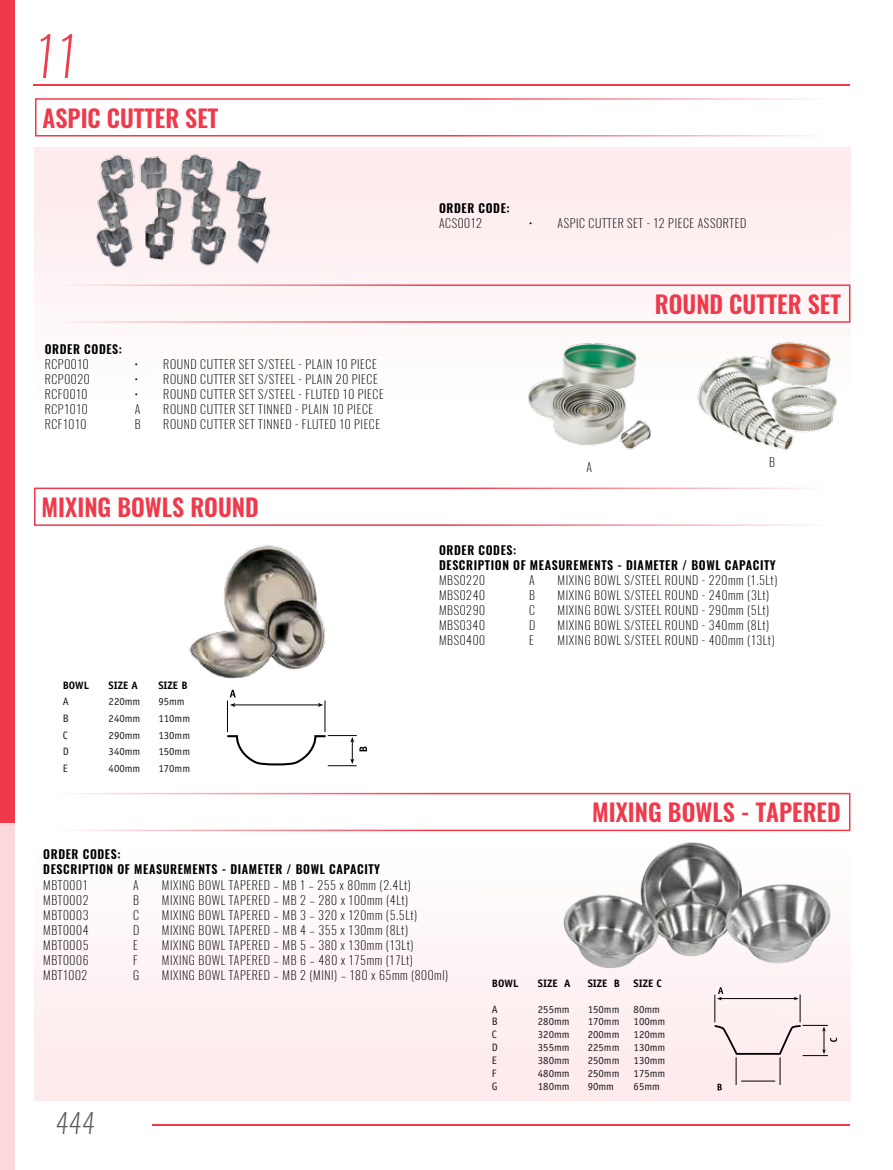
<style>
.page{position:relative;width:893px;height:1170px;background:#fff}
.page>*{position:absolute;margin:0;border:0;box-sizing:border-box;transform-origin:0 0}
.t1{font:italic 200 54px "Oswald";color:#ef3a4c}
.t2{font:italic 200 27px "Oswald";color:#58595b}
.t3{font:600 24px "Oswald";color:#ef3a4c}
.t4{font:200 12px "Oswald";letter-spacing:.05em;color:#000}
.t5{font:600 12px/15px "Oswald";letter-spacing:.05em;color:#000}
.t6{font:10.8px "Officina Sans";color:#1b1b1f}
.t7{font:700 10.8px "Officina Sans";color:#000}
</style>
<div class="page">
<div style="left:34px;top:147px;width:816px;height:287px;background:#fef4f5"></div>
<div style="left:34px;top:811px;width:816px;height:289px;background:#fef3f4"></div>
<img style="left:95px;top:154px;width:176px;height:113px">
<img style="left:189px;top:545px;width:136px;height:134px">
<img style="left:552px;top:837px;width:283px;height:131px">
<hr style="left:227px;top:700px;width:1px;height:32px;background:#000">
<hr style="left:233px;top:704px;width:86px;height:1px;background:#000">
<svg style="left:318px;top:703px;width:5px;height:4px"></svg>
<hr style="left:325px;top:700px;width:1px;height:32px;background:#000">
<svg style="left:230px;top:689px;width:6px;height:8px"></svg>
<svg style="left:227px;top:735px;width:140px;height:32px"></svg>
<svg style="left:230px;top:703px;width:5px;height:4px"></svg>
<svg style="left:714px;top:987px;width:123px;height:103px"></svg>
<div style="left:35px;top:98px;width:823px;height:38px;border:2px solid #ef3a4c"></div>
<div style="left:34px;top:487px;width:823px;height:39px;border:2px solid #ef3a4c"></div>
<div style="left:28px;top:284px;width:822px;height:39px;border:2px solid #ef3a4c"></div>
<div style="left:28px;top:792px;width:822px;height:39px;border:2px solid #ef3a4c"></div>
<img style="left:517px;top:343px;width:154px;height:107px">
<img style="left:692px;top:342px;width:147px;height:109px">
<div style="left:0;top:0;width:15px;height:1169px;background:#fbd8db"></div>
<hr style="left:152px;top:1124px;width:697px;height:1px;background:#ef3a4c">
<hr style="left:33px;top:84px;width:816px;height:2px;background:#ef3a4c">
<div style="left:0;top:0;width:15px;height:823px;background:#ef3a4c"></div>
<h1 class="t1" style="left:33px;top:19px;width:45px">11</h1>
<h3 class="t3" style="left:43px;top:101px;width:177px">ASPIC CUTTER SET</h3>
<p class="t5" style="left:45px;top:341px;width:79px">ORDER CODES:</p>
<p class="t4" style="left:45px;top:356px;width:45px">RCP0010</p>
<p class="t4" style="left:135px;top:356px;width:243px">• ROUND CUTTER SET S/STEEL - PLAIN 10 PIECE</p>
<p class="t4" style="left:45px;top:371px;width:46px">RCP0020</p>
<p class="t4" style="left:135px;top:371px;width:244px">• ROUND CUTTER SET S/STEEL - PLAIN 20 PIECE</p>
<p class="t4" style="left:45px;top:386px;width:44px">RCF0010</p>
<p class="t4" style="left:135px;top:386px;width:250px">• ROUND CUTTER SET S/STEEL - FLUTED 10 PIECE</p>
<p class="t4" style="left:45px;top:401px;width:44px">RCP1010</p>
<p class="t4" style="left:135px;top:401px;width:7px">A</p>
<p class="t4" style="left:163px;top:401px;width:211px">ROUND CUTTER SET TINNED - PLAIN 10 PIECE</p>
<p class="t4" style="left:45px;top:416px;width:43px">RCF1010</p>
<p class="t4" style="left:135px;top:416px;width:7px">B</p>
<p class="t4" style="left:163px;top:416px;width:218px">ROUND CUTTER SET TINNED - FLUTED 10 PIECE</p>
<h3 class="t3" style="left:42px;top:490px;width:219px">MIXING BOWLS ROUND</h3>
<p class="t7" style="left:63px;top:678px;width:28px">BOWL</p>
<p class="t7" style="left:109px;top:678px;width:31px">SIZE A</p>
<p class="t7" style="left:158px;top:678px;width:31px">SIZE B</p>
<p class="t6" style="left:63px;top:695px;width:8px">A</p>
<p class="t6" style="left:109px;top:695px;width:33px">220mm</p>
<p class="t6" style="left:158px;top:695px;width:28px">95mm</p>
<p class="t6" style="left:63px;top:712px;width:8px">B</p>
<p class="t6" style="left:109px;top:712px;width:33px">240mm</p>
<p class="t6" style="left:158px;top:712px;width:33px">110mm</p>
<p class="t6" style="left:63px;top:728px;width:7px">C</p>
<p class="t6" style="left:109px;top:728px;width:33px">290mm</p>
<p class="t6" style="left:158px;top:728px;width:33px">130mm</p>
<p class="t6" style="left:63px;top:745px;width:8px">D</p>
<p class="t6" style="left:109px;top:745px;width:33px">340mm</p>
<p class="t6" style="left:158px;top:745px;width:33px">150mm</p>
<p class="t6" style="left:63px;top:761px;width:7px">E</p>
<p class="t6" style="left:109px;top:761px;width:33px">400mm</p>
<p class="t6" style="left:158px;top:761px;width:33px">170mm</p>
<p class="t5" style="left:439px;top:201px;width:72px">ORDER CODE:</p>
<p class="t4" style="left:439px;top:215px;width:45px">ACS0012</p>
<p class="t4" style="left:529px;top:215px;width:219px">• ASPIC CUTTER SET - 12 PIECE ASSORTED</p>
<h3 class="t3" style="left:655px;top:287px;width:187px">ROUND CUTTER SET</h3>
<p class="t4" style="left:586px;top:459px;width:7px">A</p>
<p class="t4" style="left:769px;top:454px;width:7px">B</p>
<p class="t5" style="left:439px;top:543px;width:338px">ORDER CODES:<br>DESCRIPTION OF MEASUREMENTS - DIAMETER / BOWL CAPACITY</p>
<p class="t4" style="left:439px;top:572px;width:48px">MBS0220</p>
<p class="t4" style="left:529px;top:572px;width:7px">A</p>
<p class="t4" style="left:558px;top:572px;width:221px">MIXING BOWL S/STEEL ROUND - 220mm (1.5Lt)</p>
<p class="t4" style="left:439px;top:587px;width:48px">MBS0240</p>
<p class="t4" style="left:529px;top:587px;width:7px">B</p>
<p class="t4" style="left:558px;top:587px;width:213px">MIXING BOWL S/STEEL ROUND - 240mm (3Lt)</p>
<p class="t4" style="left:439px;top:602px;width:48px">MBS0290</p>
<p class="t4" style="left:529px;top:602px;width:7px">C</p>
<p class="t4" style="left:558px;top:602px;width:213px">MIXING BOWL S/STEEL ROUND - 290mm (5Lt)</p>
<p class="t4" style="left:439px;top:617px;width:48px">MBS0340</p>
<p class="t4" style="left:529px;top:617px;width:8px">D</p>
<p class="t4" style="left:558px;top:617px;width:213px">MIXING BOWL S/STEEL ROUND - 340mm (8Lt)</p>
<p class="t4" style="left:439px;top:632px;width:48px">MBS0400</p>
<p class="t4" style="left:529px;top:632px;width:6px">E</p>
<p class="t4" style="left:558px;top:632px;width:219px">MIXING BOWL S/STEEL ROUND - 400mm (13Lt)</p>
<h3 class="t3" style="left:592px;top:795px;width:250px">MIXING BOWLS - TAPERED</h3>
<p class="t5" style="left:43px;top:847px;width:338px">ORDER CODES:<br>DESCRIPTION OF MEASUREMENTS - DIAMETER / BOWL CAPACITY</p>
<p class="t4" style="left:43px;top:876px;width:46px">MBT0001</p>
<p class="t4" style="left:133px;top:876px;width:7px">A</p>
<p class="t4" style="left:162px;top:876px;width:251px">MIXING BOWL TAPERED – MB 1 – 255 x 80mm (2.4Lt)</p>
<p class="t4" style="left:43px;top:891px;width:47px">MBT0002</p>
<p class="t4" style="left:133px;top:891px;width:7px">B</p>
<p class="t4" style="left:162px;top:891px;width:248px">MIXING BOWL TAPERED – MB 2 – 280 x 100mm (4Lt)</p>
<p class="t4" style="left:43px;top:906px;width:47px">MBT0003</p>
<p class="t4" style="left:133px;top:906px;width:7px">C</p>
<p class="t4" style="left:162px;top:906px;width:257px">MIXING BOWL TAPERED – MB 3 – 320 x 120mm (5.5Lt)</p>
<p class="t4" style="left:43px;top:921px;width:47px">MBT0004</p>
<p class="t4" style="left:133px;top:921px;width:8px">D</p>
<p class="t4" style="left:162px;top:921px;width:248px">MIXING BOWL TAPERED – MB 4 – 355 x 130mm (8Lt)</p>
<p class="t4" style="left:43px;top:936px;width:47px">MBT0005</p>
<p class="t4" style="left:133px;top:936px;width:6px">E</p>
<p class="t4" style="left:162px;top:936px;width:253px">MIXING BOWL TAPERED – MB 5 – 380 x 130mm (13Lt)</p>
<p class="t4" style="left:43px;top:951px;width:47px">MBT0006</p>
<p class="t4" style="left:133px;top:951px;width:6px">F</p>
<p class="t4" style="left:162px;top:951px;width:253px">MIXING BOWL TAPERED – MB 6 – 480 x 175mm (17Lt)</p>
<p class="t4" style="left:43px;top:966px;width:46px">MBT1002</p>
<p class="t4" style="left:133px;top:966px;width:8px">G</p>
<p class="t4" style="left:162px;top:966px;width:288px">MIXING BOWL TAPERED – MB 2 (MINI) – 180 x 65mm (800ml)</p>
<h2 class="t2" style="left:55px;top:1104px;width:41px">444</h2>
<p class="t7" style="left:492px;top:976px;width:28px">BOWL</p>
<p class="t7" style="left:538px;top:976px;width:34px">SIZE A</p>
<p class="t7" style="left:588px;top:976px;width:34px">SIZE B</p>
<p class="t7" style="left:634px;top:976px;width:30px">SIZE C</p>
<p class="t6" style="left:492px;top:1002px;width:8px">A</p>
<p class="t6" style="left:538px;top:1002px;width:33px">255mm</p>
<p class="t6" style="left:588px;top:1002px;width:33px">150mm</p>
<p class="t6" style="left:634px;top:1002px;width:28px">80mm</p>
<p class="t6" style="left:492px;top:1015px;width:8px">B</p>
<p class="t6" style="left:538px;top:1015px;width:33px">280mm</p>
<p class="t6" style="left:588px;top:1015px;width:33px">170mm</p>
<p class="t6" style="left:634px;top:1015px;width:33px">100mm</p>
<p class="t6" style="left:492px;top:1028px;width:7px">C</p>
<p class="t6" style="left:538px;top:1028px;width:33px">320mm</p>
<p class="t6" style="left:588px;top:1028px;width:33px">200mm</p>
<p class="t6" style="left:634px;top:1028px;width:33px">120mm</p>
<p class="t6" style="left:492px;top:1041px;width:8px">D</p>
<p class="t6" style="left:538px;top:1041px;width:33px">355mm</p>
<p class="t6" style="left:588px;top:1041px;width:33px">225mm</p>
<p class="t6" style="left:634px;top:1041px;width:33px">130mm</p>
<p class="t6" style="left:492px;top:1054px;width:7px">E</p>
<p class="t6" style="left:538px;top:1054px;width:33px">380mm</p>
<p class="t6" style="left:588px;top:1054px;width:33px">250mm</p>
<p class="t6" style="left:634px;top:1054px;width:33px">130mm</p>
<p class="t6" style="left:492px;top:1067px;width:6px">F</p>
<p class="t6" style="left:538px;top:1067px;width:33px">480mm</p>
<p class="t6" style="left:588px;top:1067px;width:33px">250mm</p>
<p class="t6" style="left:634px;top:1067px;width:33px">175mm</p>
<p class="t6" style="left:492px;top:1080px;width:7px">G</p>
<p class="t6" style="left:538px;top:1080px;width:33px">180mm</p>
<p class="t6" style="left:588px;top:1080px;width:28px">90mm</p>
<p class="t6" style="left:634px;top:1080px;width:28px">65mm</p>
</div>
